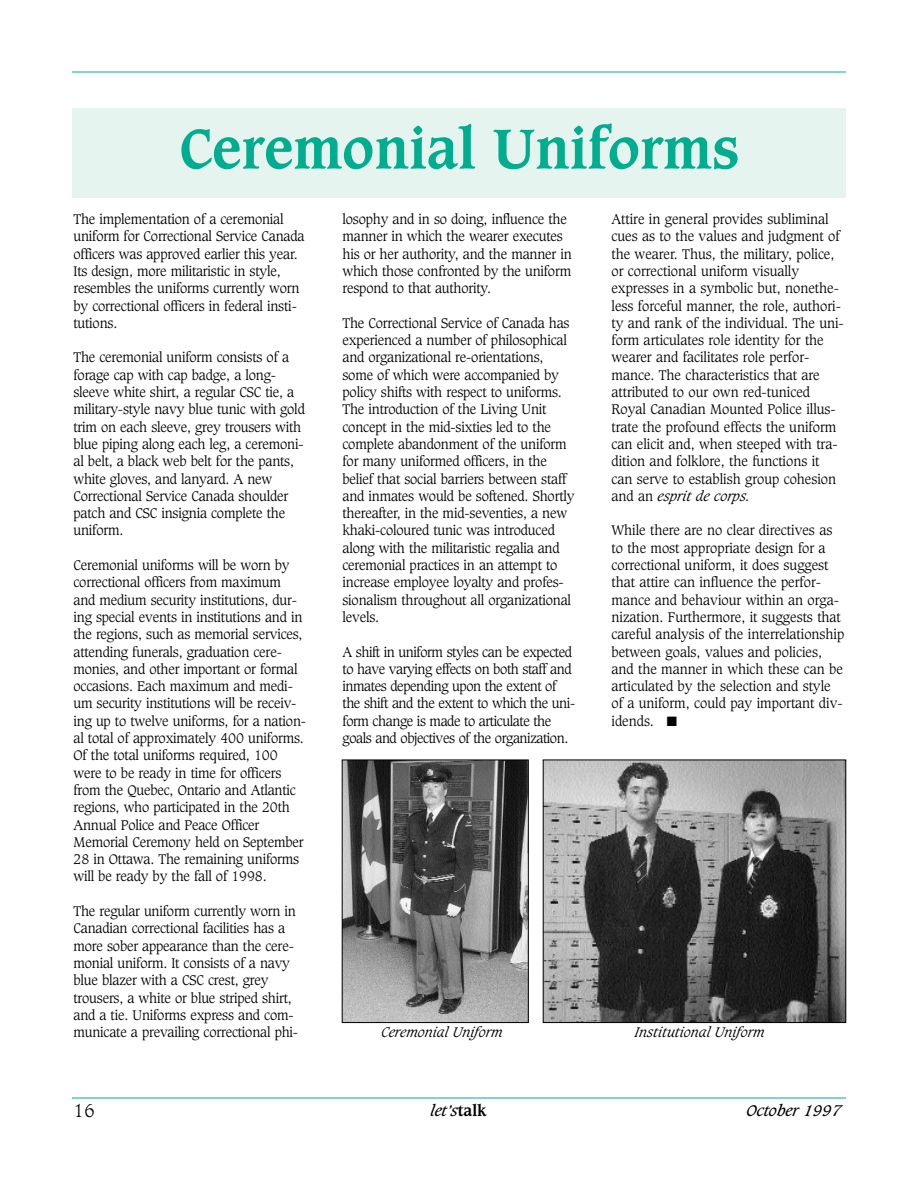
<style>
.page{position:relative;width:918px;height:1188px;background:#fff}
.page>*{position:absolute;margin:0;border:0;box-sizing:border-box;transform-origin:0 0}
.t1{font:700 54px "Caxton";color:#00ad8e}
.t2{font:300 18px "Caxton";color:#000}
.t3{font:italic 15px "Caxton";color:#000}
.t4{font:300 13.5px/17.2px "Caxton";letter-spacing:-.01em;color:#000}
.t5{font:300 13.5px/17.2px "Caxton";letter-spacing:-.03em;color:#000}
.t6{font:italic 300 13.5px "Caxton";color:#000}
.s1{font-style:italic}
.s2{font-weight:700;font-style:normal}
</style>
<div class="page">
<hr style="left:72px;top:1098px;width:774px;height:1px;background:#00ad8e">
<hr style="left:72px;top:72px;width:774px;height:1px;background:#00ad8e">
<div style="left:72px;top:108px;width:774px;height:90px;background:#e6f4f0"></div>
<img style="left:545px;top:762px;width:299px;height:259px">
<div style="left:543px;top:760px;width:303px;height:263px;border:1px solid #000"></div>
<img style="left:344px;top:762px;width:183px;height:259px">
<div style="left:342px;top:760px;width:187px;height:263px;border:1px solid #000"></div>
<h1 class="t1" style="left:179px;top:124px;width:561px">Ceremonial Uniforms</h1>
<p class="t4" style="left:74px;top:212px;width:232px">The implementation of a ceremonial uniform for Correctional Service Canada officers was approved earlier this year.<br>Its design, more militaristic in style, resembles the uniforms currently worn by correctional officers in federal insti&shy;tutions.</p>
<p class="t4" style="left:74px;top:350px;width:233px">The ceremonial uniform consists of a forage cap with cap badge, a long&shy;sleeve white shirt, a regular CSC tie, a military-style navy blue tunic with gold trim on each sleeve, grey trousers with blue piping along each leg, a ceremoni&shy;al belt, a black web belt for the pants, white gloves, and lanyard. A new Correctional Service Canada shoulder patch and CSC insignia complete the uniform.</p>
<p class="t4" style="left:74px;top:558px;width:234px">Ceremonial uniforms will be worn by correctional officers from maximum and medium security institutions, dur&shy;ing special events in institutions and in the regions, such as memorial services, attending funerals, graduation cere&shy;monies, and other important or formal occasions. Each maximum and medi&shy;um security institutions will be receiv&shy;ing up to twelve uniforms, for a nation&shy;al total of approximately 400 uniforms.<br>Of the total uniforms required, 100 were to be ready in time for officers from the Quebec, Ontario and Atlantic regions, who participated in the 20th Annual Police and Peace Officer Memorial Ceremony held on September 28 in Ottawa. The remaining uniforms will be ready by the fall of 1998.</p>
<p class="t4" style="left:74px;top:904px;width:226px">The regular uniform currently worn in Canadian correctional facilities has a more sober appearance than the cere&shy;monial uniform. It consists of a navy blue blazer with a CSC crest, grey trousers, a white or blue striped shirt, and a tie. Uniforms express and com&shy;municate a prevailing correctional phi-</p>
<p class="t4" style="left:342px;top:212px;width:231px">losophy and in so doing, influence the manner in which the wearer executes his or her authority, and the manner in which those confronted by the uniform respond to that authority.</p>
<p class="t4" style="left:342px;top:315px;width:234px">The Correctional Service of Canada has experienced a number of philosophical and organizational re-orientations, some of which were accompanied by policy shifts with respect to uniforms.<br>The introduction of the Living Unit concept in the mid-sixties led to the complete abandonment of the uniform for many uniformed officers, in the belief that social barriers between staff and inmates would be softened. Shortly thereafter, in the mid-seventies, a new khaki-coloured tunic was introduced along with the militaristic regalia and ceremonial practices in an attempt to increase employee loyalty and profes&shy;sionalism throughout all organizational levels.</p>
<p class="t5" style="left:342px;top:644px;width:234px">A shift in uniform styles can be expected to have varying effects on both staff and inmates depending upon the extent of the shift and the extent to which the uni&shy;form change is made to articulate the goals and objectives of the organization.</p>
<p class="t4" style="left:612px;top:212px;width:234px">Attire in general provides subliminal cues as to the values and judgment of the wearer. Thus, the military, police, or correctional uniform visually expresses in a symbolic but, nonethe&shy;less forceful manner, the role, authori&shy;ty and rank of the individual. The uni&shy;form articulates role identity for the wearer and facilitates role perfor&shy;mance. The characteristics that are attributed to our own red-tuniced Royal Canadian Mounted Police illus&shy;trate the profound effects the uniform can elicit and, when steeped with tra&shy;dition and folklore, the functions it can serve to establish group cohesion and an <span class="s1">esprit de corps.</span></p>
<p class="t4" style="left:612px;top:523px;width:234px">While there are no clear directives as to the most appropriate design for a correctional uniform, it does suggest that attire can influence the perfor&shy;mance and behaviour within an orga&shy;nization. Furthermore, it suggests that careful analysis of the interrelationship between goals, values and policies, and the manner in which these can be articulated by the selection and style of a uniform, could pay important div&shy;idends. ■</p>
<p class="t6" style="left:381px;top:1026px;width:123px">Ceremonial Uniform</p>
<p class="t6" style="left:635px;top:1026px;width:131px">Institutional Uniform</p>
<h2 class="t2" style="left:74px;top:1102px;width:23px">16</h2>
<p class="t3" style="left:430px;top:1104px;width:58px">let’s<span class="s2">talk</span></p>
<p class="t3" style="left:746px;top:1104px;width:96px">October 1997</p>
</div>
